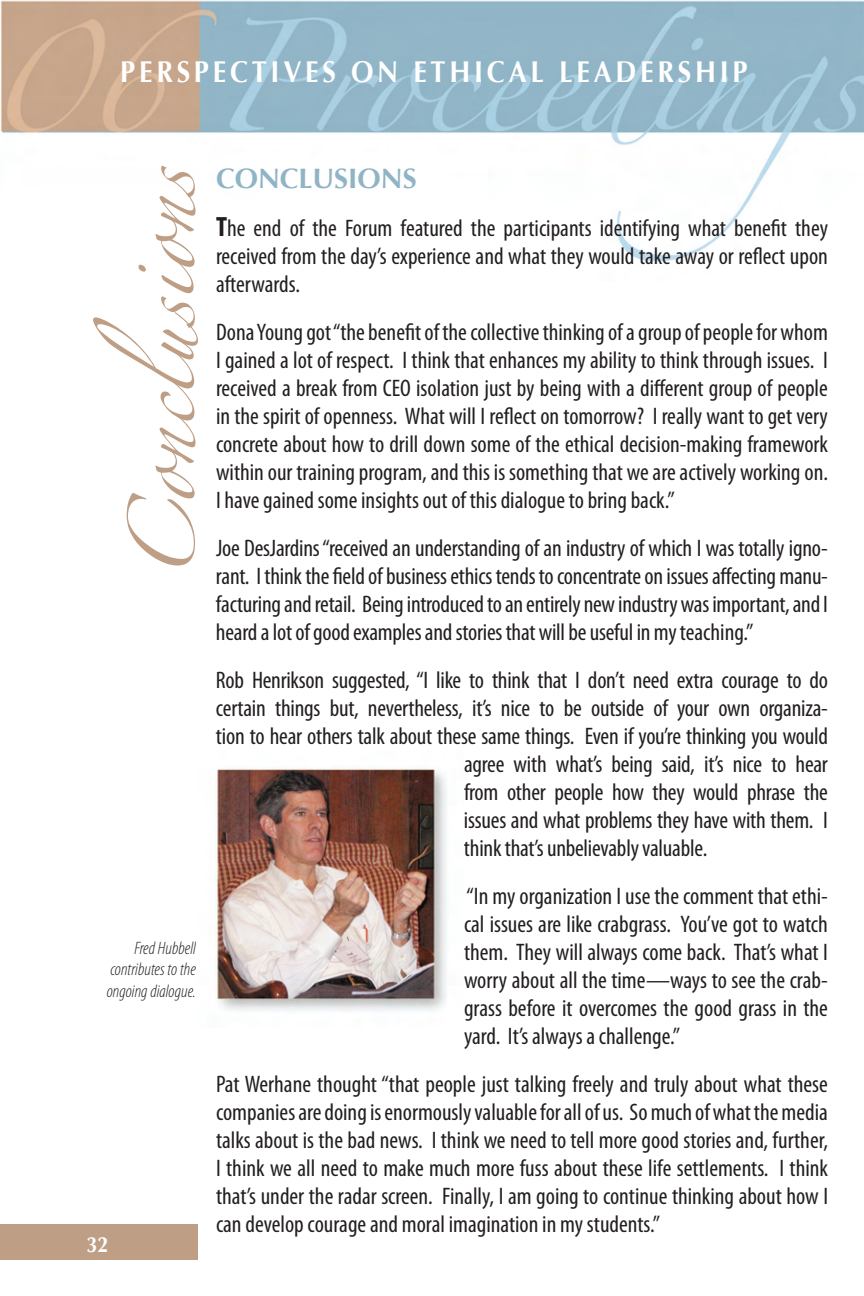
<style>
.page{position:relative;width:864px;height:1296px;background:#fff}
.page>*{position:absolute;margin:0;border:0;box-sizing:border-box;transform-origin:0 0}
.t1{font:60px "Zapfino";color:#be9f86}
.t2{font:700 30px "Optima";letter-spacing:.14em;color:#fff;scale:.9 1}
.t3{font:700 28px "Optima";color:#90b4c5}
.t4{font:condensed 24px/28px "Myriad Pro";letter-spacing:-.01em;color:#231f20;text-align:justify}
.t5{font:700 22px "Optima";color:#fff;scale:.9 1}
.t6{font:italic 300 condensed 18px/21.6px "Myriad Pro";color:#231f20;text-align:justify}
.s1{font-weight:700;font-size:28px}
</style>
<div class="page">
<img style="left:0;top:0;width:864px;height:262px">
<div style="left:0;top:1224px;width:198px;height:36px;background:#be9f86"></div>
<img style="left:217px;top:768px;width:231px;height:243px">
<p class="t2" style="left:120px;top:54px;width:699px">PERSPECTIVES ON ETHICAL LEADERSHIP</p>
<h1 class="t1" style="left:138px;top:582px;width:419px;rotate:-90deg">Conclus ions</h1>
<p class="t6" style="left:107px;top:937px;width:91px;text-indent:28px">Fred Hubbell contributes to the ongoing dialogue.</p>
<p class="t5" style="left:87px;top:1232px;width:26px">32</p>
<p class="t3" style="left:216px;top:162px;width:202px">CONCLUSIONS</p>
<p class="t4" style="left:216px;top:214px;width:614px"><span class="s1">T</span>he end of the Forum featured the participants identifying what benefit they received from the day’s experience and what they would take away or reflect upon afterwards.</p>
<p class="t4" style="left:216px;top:318px;width:614px">Dona Young got “the benefit of the collective thinking of a group of people for whom I gained a lot of respect. I think that enhances my ability to think through issues. I received a break from CEO isolation just by being with a different group of people in the spirit of openness. What will I reflect on tomorrow? I really want to get very concrete about how to drill down some of the ethical decision-making framework within our training program, and this is something that we are actively working on.<br>I have gained some insights out of this dialogue to bring back.”</p>
<p class="t4" style="left:216px;top:534px;width:614px">Joe DesJardins “received an understanding of an industry of which I was totally igno&shy;rant. I think the field of business ethics tends to concentrate on issues affecting manu&shy;facturing and retail. Being introduced to an entirely new industry was important, and I heard a lot of good examples and stories that will be useful in my teaching.”</p>
<p class="t4" style="left:216px;top:666px;width:614px">Rob Henrikson suggested, “I like to think that I don’t need extra courage to do</p>
<p class="t4" style="left:216px;top:694px;width:614px">certain things but, nevertheless, it’s nice to be outside of your own organiza-</p>
<p class="t4" style="left:216px;top:722px;width:614px">tion to hear others talk about these same things. Even if you’re thinking you would</p>
<p class="t4" style="left:464px;top:750px;width:365px">agree with what’s being said, it’s nice to hear</p>
<p class="t4" style="left:464px;top:778px;width:366px">from other people how they would phrase the</p>
<p class="t4" style="left:464px;top:806px;width:365px">issues and what problems they have with them. I</p>
<p class="t4" style="left:464px;top:834px;width:245px">think that’s unbelievably valuable.</p>
<p class="t4" style="left:464px;top:882px;width:366px">“In my organization I use the comment that ethi&shy;cal issues are like crabgrass. You’ve got to watch them. They will always come back. That’s what I worry about all the time—ways to see the crab&shy;grass before it overcomes the good grass in the yard. It’s always a challenge.”</p>
<p class="t4" style="left:216px;top:1070px;width:614px">Pat Werhane thought “that people just talking freely and truly about what these companies are doing is enormously valuable for all of us. So much of what the media talks about is the bad news. I think we need to tell more good stories and, further, I think we all need to make much more fuss about these life settlements. I think that’s under the radar screen. Finally, I am going to continue thinking about how I can develop courage and moral imagination in my students.”</p>
</div>
